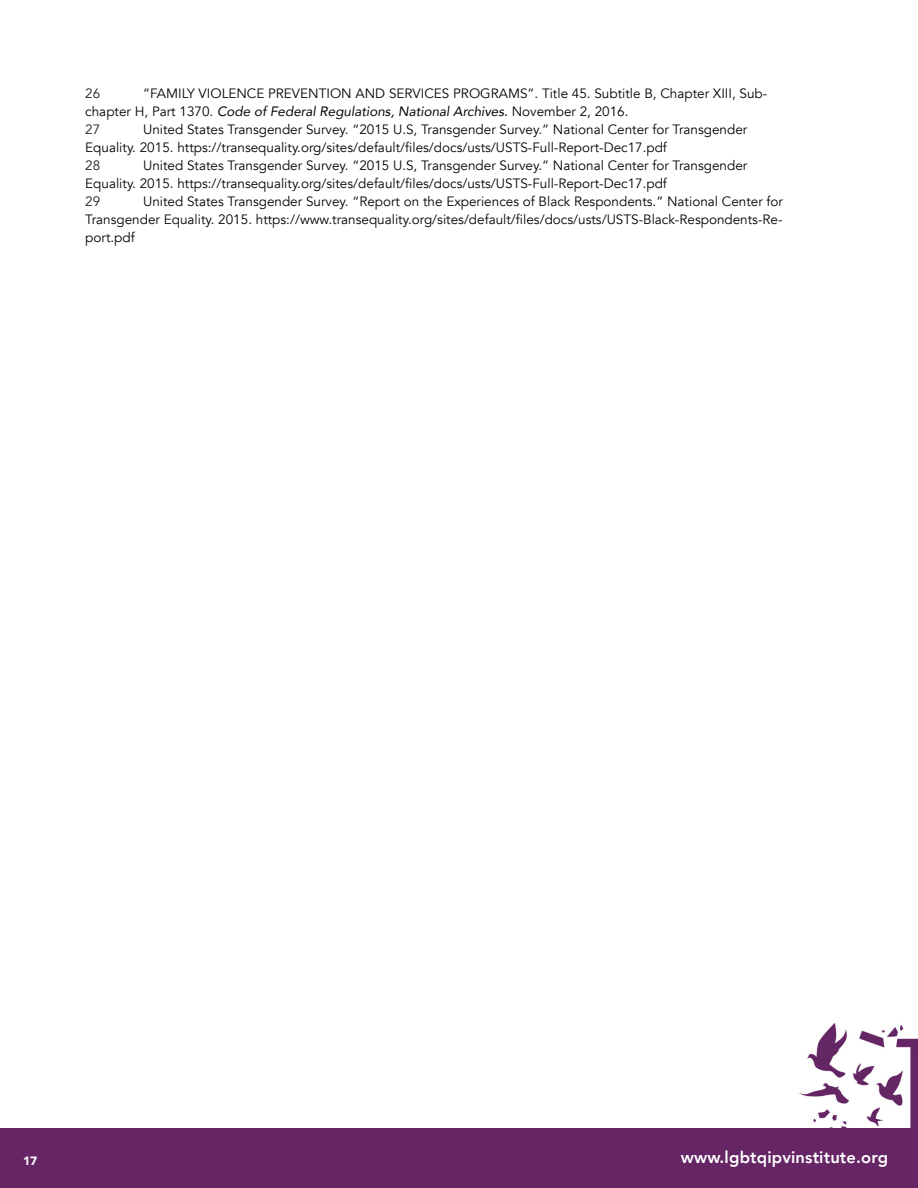
<style>
.page{position:relative;width:918px;height:1188px;background:#fff}
.page>*{position:absolute;margin:0;border:0;box-sizing:border-box;transform-origin:0 0}
.t1{font:800 16.5px "Avenir";letter-spacing:.01em;color:#fff}
.t2{font:13.5px/18px "Avenir";color:#040503}
.t3{font:13.5px "Avenir";color:#231f20}
.t4{font:900 12px "Avenir";color:#fff}
.s1{font-style:italic}
.s2{color:#231f20}
</style>
<div class="page">
<img style="left:799px;top:1023px;width:119px;height:105px">
<div style="left:0;top:1128px;width:918px;height:60px;background:#662665"></div>
<p class="t2" style="left:85px;top:84px;width:684px;text-indent:58px">”FAMILY VIOLENCE PREVENTION AND SERVICES PROGRAMS”. Title 45. Subtitle B, Chapter XIII, Sub&shy;chapter H, Part 1370. <span class="s1">Code of Federal Regulations, National Archives.</span> November 2, 2016.<br><span class="s2">27</span></p>
<p class="t3" style="left:85px;top:85px;width:17px">26</p>
<p class="t2" style="left:85px;top:120px;width:664px;text-indent:58px">United States Transgender Survey. “2015 U.S, Transgender Survey.” National Center for Transgender<br>Equality. 2015. https://transequality.org/sites/default/files/docs/usts/USTS-Full-Report-Dec17.pdf</p>
<p class="t3" style="left:85px;top:157px;width:17px">28</p>
<p class="t2" style="left:85px;top:156px;width:664px;text-indent:58px">United States Transgender Survey. “2015 U.S, Transgender Survey.” National Center for Transgender<br>Equality. 2015. https://transequality.org/sites/default/files/docs/usts/USTS-Full-Report-Dec17.pdf</p>
<p class="t3" style="left:85px;top:193px;width:17px">29</p>
<p class="t2" style="left:85px;top:192px;width:699px;text-align:justify;text-indent:58px">United States Transgender Survey. “Report on the Experiences of Black Respondents.” National Center for Transgender Equality. 2015. https://www.transequality.org/sites/default/files/docs/usts/USTS-Black-Respondents-Re&shy;port.pdf</p>
<p class="t4" style="left:23px;top:1151px;width:16px">17</p>
<p class="t1" style="left:681px;top:1145px;width:209px">www.lgbtqipvinstitute.org</p>
</div>
